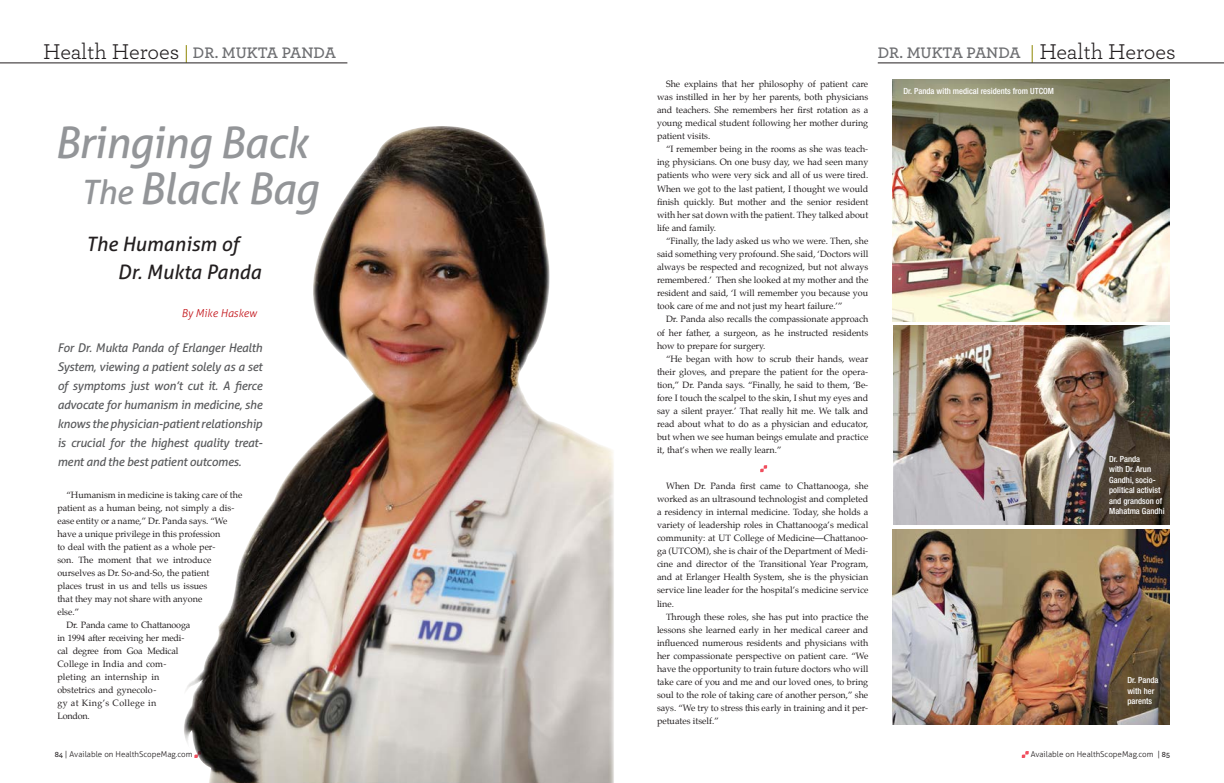
<style>
.page{position:relative;width:1224px;height:783px;background:#fff}
.page>*{position:absolute;margin:0;border:0;box-sizing:border-box;transform-origin:0 0}
.t1{font:italic 43.4px/46.3px "Aller";letter-spacing:-.02em;color:#939598;text-align:right}
.t2{font:22.4px "Archer Pro";letter-spacing:-.005em;color:#231f20}
.t3{font:italic 19.9px/27.6px "Aller";color:#231f20}
.t4{font:600 16px "Archer Pro";color:#6d6e71}
.t5{font:italic 12px/19px "Aller";letter-spacing:-.02em;color:#58595b;text-align:justify}
.t6{font:italic 300 11px "Aller";color:#c4161c}
.t7{font:9px/13.1px "Palatino";color:#231f20;text-align:justify}
.t8{font:9px "Palatino";letter-spacing:-.02em;color:#231f20}
.t9{font:9px "Palatino";letter-spacing:.02em;color:#231f20}
.t10{font:9px "Palatino";letter-spacing:.04em;color:#231f20}
.t11{font:500 condensed 8.5px/10.5px "Helvetica Neue";color:#fff}
.t12{font:300 8px "Aller";color:#231f20}
.s1{font-weight:400;font-size:22.4px;color:#231f20}
.s2{font-size:33.7px}
.s3{font-family:"Archer Pro";font-weight:600}
</style>
<div class="page">
<svg style="left:1022px;top:751px;width:7px;height:7px"></svg>
<img style="left:184px;top:126px;width:430px;height:657px">
<img style="left:893px;top:325px;width:277px;height:200px">
<img style="left:893px;top:529px;width:277px;height:195px">
<img style="left:893px;top:79px;width:277px;height:242px">
<svg style="left:1032px;top:45px;width:1px;height:18px"></svg>
<hr style="left:878px;top:63px;width:346px;height:1px;background:#231f20">
<svg style="left:760px;top:465px;width:7px;height:7px"></svg>
<svg style="left:186px;top:45px;width:1px;height:18px"></svg>
<hr style="left:0;top:63px;width:347px;height:1px;background:#231f20">
<h3 class="t4" style="left:43px;top:40px;width:294px"><span class="s1">Health Heroes</span> DR. MUKTA PANDA</h3>
<h3 class="t4" style="left:878px;top:40px;width:145px">DR. MUKTA PANDA</h3>
<h2 class="t2" style="left:1039px;top:36px;width:138px">Health Heroes</h2>
<h1 class="t1" style="left:54px;top:119px;width:266px">Bringing Back<br><span class="s2">The</span> Black Bag</h1>
<h3 class="t3" style="left:117px;top:230px;width:145px;text-indent:-31px">The Humanism of<br>Dr. Mukta Panda</h3>
<p class="t6" style="left:182px;top:306px;width:77px">By Mike Haskew</p>
<p class="t5" style="left:57px;top:338px;width:207px">For Dr. Mukta Panda of Erlanger Health System, viewing a patient solely as a set of symptoms just won’t cut it. A fierce advocate for humanism in medicine, she knows the physician-patient relationship is crucial for the highest quality treat&shy;ment and the best patient outcomes.</p>
<p class="t7" style="left:66px;top:488px;width:177px">“Humanism in medicine is taking care of the</p>
<p class="t7" style="left:57px;top:501px;width:178px">patient as a human being, not simply a dis-</p>
<p class="t7" style="left:57px;top:514px;width:172px">ease entity or a name,” Dr. Panda says. “We</p>
<p class="t7" style="left:57px;top:527px;width:165px">have a unique privilege in this profession</p>
<p class="t7" style="left:57px;top:540px;width:160px">to deal with the patient as a whole per-</p>
<p class="t7" style="left:57px;top:553px;width:156px">son. The moment that we introduce</p>
<p class="t7" style="left:57px;top:566px;width:153px">ourselves as Dr. So-and-So, the patient</p>
<p class="t7" style="left:57px;top:579px;width:152px">places trust in us and tells us issues</p>
<p class="t7" style="left:57px;top:592px;width:146px">that they may not share with anyone</p>
<p class="t7" style="left:57px;top:605px;width:23px">else.”</p>
<p class="t8" style="left:66px;top:617px;width:125px">Dr. Panda came to Chattanooga</p>
<p class="t8" style="left:57px;top:630px;width:129px">in 1994 after receiving her medi-</p>
<p class="t8" style="left:57px;top:643px;width:123px">cal degree from Goa Medical</p>
<p class="t9" style="left:57px;top:656px;width:111px">College in India and com-</p>
<p class="t9" style="left:57px;top:669px;width:103px">pleting an internship in</p>
<p class="t7" style="left:57px;top:683px;width:100px">obstetrics and gynecolo-</p>
<p class="t10" style="left:57px;top:695px;width:100px">gy at King’s College in</p>
<p class="t7" style="left:57px;top:709px;width:34px">London.</p>
<p class="t7" style="left:657px;top:77px;width:213px;text-indent:9px">She explains that her philosophy of patient care was instilled in her by her parents, both physicians and teachers. She remembers her first rotation as a young medical student following her mother during patient visits.</p>
<p class="t7" style="left:657px;top:143px;width:213px;text-indent:9px">“I remember being in the rooms as she was teach&shy;ing physicians. On one busy day, we had seen many patients who were very sick and all of us were tired.<br>When we got to the last patient, I thought we would finish quickly. But mother and the senior resident with her sat down with the patient. They talked about life and family.</p>
<p class="t7" style="left:657px;top:234px;width:213px;text-indent:9px">“Finally, the lady asked us who we were. Then, she said something very profound. She said, ‘Doctors will always be respected and recognized, but not always remembered.’ Then she looked at my mother and the resident and said, ‘I will remember you because you took care of me and not just my heart failure.’”</p>
<p class="t7" style="left:657px;top:313px;width:213px;text-indent:9px">Dr. Panda also recalls the compassionate approach of her father, a surgeon, as he instructed residents how to prepare for surgery.</p>
<p class="t7" style="left:657px;top:352px;width:213px;text-indent:9px">“He began with how to scrub their hands, wear their gloves, and prepare the patient for the opera&shy;tion,” Dr. Panda says. “Finally, he said to them, ‘Be&shy;fore I touch the scalpel to the skin, I shut my eyes and say a silent prayer.’ That really hit me. We talk and read about what to do as a physician and educator, but when we see human beings emulate and practice it, that’s when we really learn.”</p>
<p class="t7" style="left:657px;top:479px;width:213px;text-indent:9px">When Dr. Panda first came to Chattanooga, she worked as an ultrasound technologist and completed a residency in internal medicine. Today, she holds a variety of leadership roles in Chattanooga’s medical community: at UT College of Medicine—Chattanoo&shy;ga (UTCOM), she is chair of the Department of Medi&shy;cine and director of the Transitional Year Program, and at Erlanger Health System, she is the physician service line leader for the hospital’s medicine service line.</p>
<p class="t7" style="left:657px;top:610px;width:213px;text-indent:9px">Through these roles, she has put into practice the lessons she learned early in her medical career and influenced numerous residents and physicians with her compassionate perspective on patient care. “We have the opportunity to train future doctors who will take care of you and me and our loved ones, to bring soul to the role of taking care of another person,” she says. “We try to stress this early in training and it per&shy;petuates itself.”</p>
<p class="t11" style="left:904px;top:85px;width:152px">Dr. Panda with medical residents from UTCOM</p>
<p class="t11" style="left:1109px;top:453px;width:57px">Dr. Panda<br>with Dr. Arun<br>Gandhi, socio&shy;political activist and grandson of<br>Mahatma Gandhi</p>
<p class="t11" style="left:1127px;top:675px;width:33px">Dr. Panda with her parents</p>
<p class="t12" style="left:55px;top:749px;width:139px"><span class="s3">84</span> | Available on HealthScopeMag.com</p>
<p class="t12" style="left:1031px;top:749px;width:141px">Available on HealthScopeMag.com | <span class="s3">85</span></p>
</div>
